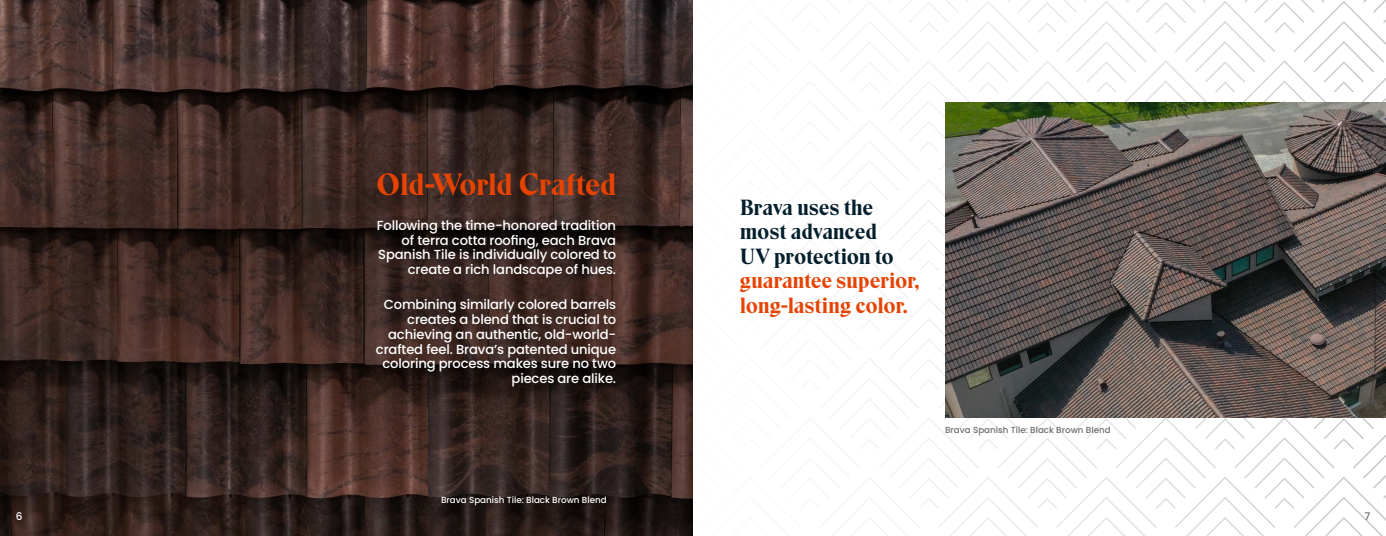
<style>
.page{position:relative;width:1386px;height:536px;background:#fff}
.page>*{position:absolute;margin:0;border:0;box-sizing:border-box;transform-origin:0 0}
.Copy_1{font:500 30.62px "Eksell Display";letter-spacing:.01em;color:#e74300}
.Callout_1{font:500 21.88px/24.5px "Eksell Display";letter-spacing:.01em;color:#031f2c}
.Copy_1-2{font:500 13.12px/14.9px "Poppins";letter-spacing:-.01em;color:#fff;text-align:right}
.t1{font:500 10.5px "Poppins";color:#6c6d70}
.t2{font:500 10.5px "Poppins";color:#fff}
.t3{font:500 8.75px "Poppins";color:#6e6e6e}
.t4{font:500 8.75px "Poppins";color:#fff}
.s1{color:#e74300}
.s2{font-size:8.75px;color:#fff}
</style>
<div class="page">
<svg style="left:858px;top:0;width:528px;height:536px"></svg>
<img style="left:0;top:0;width:693px;height:536px">
<img style="left:945px;top:102px;width:441px;height:315px">
<p class="Copy_1" style="left:377px;top:167px;width:241px">Old-World Crafted</p>
<p class="Copy_1-2" style="left:377px;top:217px;width:241px">Following the time-honored tradition of terra cotta roofing, each Brava Spanish Tile is individually colored to create a rich landscape of hues.</p>
<p class="Copy_1-2" style="left:376px;top:297px;width:242px">Combining similarly colored barrels creates a blend that is crucial to achieving an authentic, old-world&shy;crafted feel. Brava’s patented unique coloring process makes sure no two pieces are alike.</p>
<p class="t4" style="left:441px;top:494px;width:167px">Brava Spanish Tile: Black Brown Blend</p>
<p class="Callout_1" style="left:740px;top:195px;width:180px">Brava uses the most advanced<br>UV protection to <span class="s1">guarantee superior, long-lasting color.</span></p>
<p class="t3" style="left:945px;top:424px;width:167px">Brava Spanish Tile: Black Brown Blend</p>
<p class="t2" style="left:16px;top:510px;width:8px">6</p>
<p class="t1" style="left:1364px;top:510px;width:7px">7<span class="s2">7</span></p>
</div>
